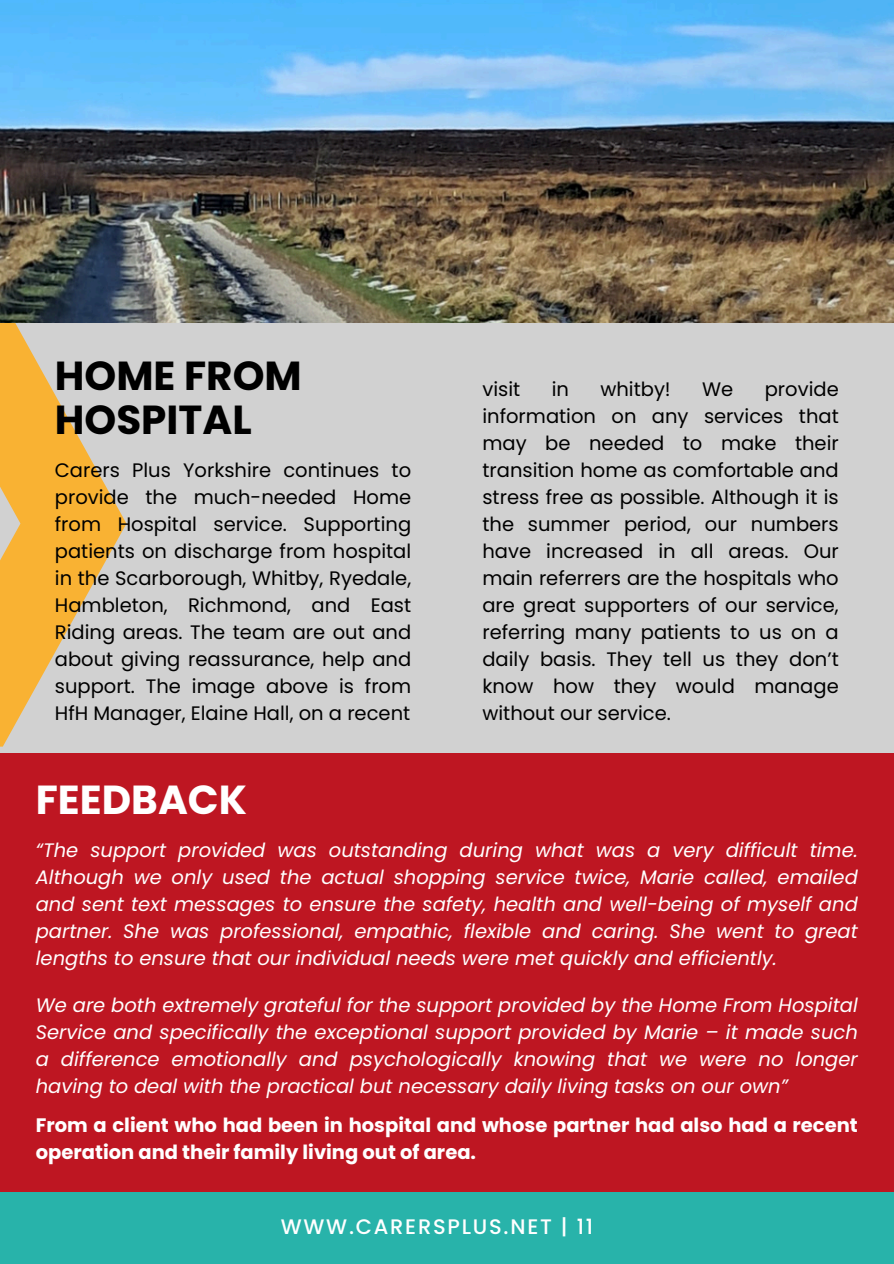
<style>
.page{position:relative;width:894px;height:1264px;background:#fff}
.page>*{position:absolute;margin:0;border:0;box-sizing:border-box;transform-origin:0 0}
.t1{font:700 40.5px/43.8px "Poppins";color:#000}
.t2{font:700 40.5px "Poppins";color:#fff}
.t3{font:500 21px "Poppins";letter-spacing:.085em;color:#fff}
.t4{font:19.5px/27px "Poppins";color:#000;text-align:justify}
.t5{font:italic 19.5px/27px "Poppins";color:#fff;text-align:justify}
.t6{font:700 19.5px/27px "Poppins";color:#fff}
</style>
<div class="page">
<div style="left:0;top:0;width:893px;height:1263px;background:#d1d1d1"></div>
<svg style="left:0;top:322px;width:126px;height:424px;fill:#f9b233"></svg>
<div style="left:0;top:753px;width:893px;height:471px;background:#be1622"></div>
<div style="left:0;top:1192px;width:893px;height:71px;background:#28b3aa"></div>
<img style="left:0;top:0;width:893px;height:322px">
<p class="t1" style="left:55px;top:354px;width:248px">HOME FROM<br>HOSPITAL</p>
<h1 class="t4" style="left:55px;top:457px;width:358px">Carers Plus Yorkshire continues to provide the much-needed Home from Hospital service. Supporting patients on discharge from hospital in the Scarborough, Whitby, Ryedale, Hambleton, Richmond, and East Riding areas. The team are out and about giving reassurance, help and support. The image above is from HfH Manager, Elaine Hall, on a recent</h1>
<p class="t2" style="left:36px;top:771px;width:213px">FEEDBACK</p>
<p class="t4" style="left:482px;top:376px;width:39px">visit</p>
<p class="t4" style="left:551px;top:376px;width:19px">in</p>
<p class="t4" style="left:600px;top:376px;width:72px">whitby!</p>
<p class="t4" style="left:702px;top:376px;width:33px">We</p>
<p class="t4" style="left:482px;top:376px;width:358px;text-indent:282px">provide information on any services that may be needed to make their transition home as comfortable and stress free as possible. Although it is the summer period, our numbers have increased in all areas. Our main referrers are the hospitals who are great supporters of our service, referring many patients to us on a daily basis. They tell us they don’t know how they would manage without our service.</p>
<h1 class="t5" style="left:36px;top:836px;width:823px">“The support provided was outstanding during what was a very difficult time.<br>Although we only used the actual shopping service twice, Marie called, emailed and sent text messages to ensure the safety, health and well-being of myself and partner. She was professional, empathic, flexible and caring. She went to great lengths to ensure that our individual needs were met quickly and efficiently.</h1>
<p class="t5" style="left:36px;top:991px;width:823px">We are both extremely grateful for the support provided by the Home From Hospital Service and specifically the exceptional support provided by Marie – it made such a difference emotionally and psychologically knowing that we were no longer having to deal with the practical but necessary daily living tasks on our own”</p>
<h3 class="t6" style="left:36px;top:1111px;width:823px">From a client who had been in hospital and whose partner had also had a recent operation and their family living out of area.</h3>
<p class="t3" style="left:281px;top:1212px;width:314px">WWW.CARERSPLUS.NET | 11</p>
</div>
